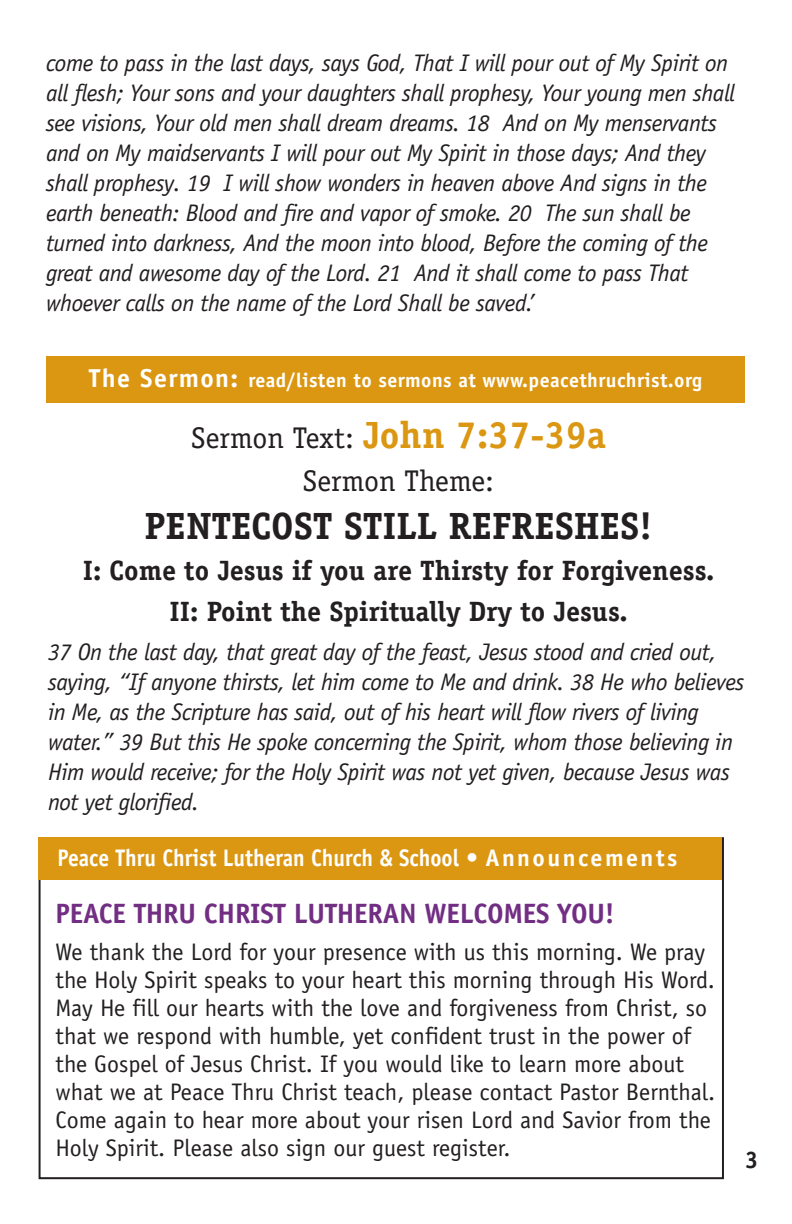
<style>
.page{position:relative;width:792px;height:1224px;background:#fff}
.page>*{position:absolute;margin:0;border:0;box-sizing:border-box;transform-origin:0 0}
.t1{font:700 38px "Officina Serif";color:#231f20}
.t2{font:700 38px "Officina Serif";color:#db9712}
.t3{font:30px "Officina Serif";color:#231f20}
.t4{font:700 28px "Officina Serif";color:#231f20}
.t5{font:700 28px "Officina Sans";letter-spacing:-.01em;color:#722e83}
.t6{font:italic 24px/30px "Officina Sans";letter-spacing:-.02em;color:#231f20}
.scriputr_reading_hea{font:24px/28px "Officina Sans";color:#231f20}
.t7{font:700 24px "Officina Sans";color:#fff;scale:.9 1}
.scriputr_reading_hea-2{font:700 24px "Officina Sans";color:#231f20}
.t8{font:700 20px "Officina Sans";letter-spacing:.02em;color:#fff}
.s1{font-size:26px}
.s2{font-weight:400;font-size:30px;color:#231f20}
</style>
<div class="page">
<div style="left:46px;top:356px;width:699px;height:46px;background:#db9712"></div>
<div style="left:39px;top:837px;width:683px;height:43px;background:#db9712"></div>
<p class="t6" style="left:46px;top:48px;width:691px">come to pass in the last days, says God, That I will pour out of My Spirit on all flesh; Your sons and your daughters shall prophesy, Your young men shall see visions, Your old men shall dream dreams. 18 And on My menservants and on My maidservants I will pour out My Spirit in those days; And they shall prophesy. 19 I will show wonders in heaven above And signs in the earth beneath: Blood and fire and vapor of smoke. 20 The sun shall be turned into darkness, And the moon into blood, Before the coming of the great and awesome day of the Lord. 21 And it shall come to pass That whoever calls on the name of the Lord Shall be saved.’</p>
<p class="t8" style="left:89px;top:368px;width:615px"><span class="s1">The Sermon:</span> read/listen to sermons at www.peacethruchrist.org</p>
<p class="t2" style="left:191px;top:411px;width:416px"><span class="s2">Sermon Text:</span> John 7:37-39a</p>
<p class="t3" style="left:303px;top:463px;width:193px">Sermon Theme:</p>
<p class="t1" style="left:144px;top:502px;width:510px">PENTECOST STILL REFRESHES!</p>
<p class="t4" style="left:83px;top:553px;width:630px">I: Come to Jesus if you are Thirsty for Forgiveness.</p>
<p class="t4" style="left:169px;top:594px;width:457px">II: Point the Spiritually Dry to Jesus.</p>
<p class="t6" style="left:48px;top:637px;width:698px">37 On the last day, that great day of the feast, Jesus stood and cried out, saying, “If anyone thirsts, let him come to Me and drink. 38 He who believes in Me, as the Scripture has said, out of his heart will flow rivers of living water.” 39 But this He spoke concerning the Spirit, whom those believing in Him would receive; for the Holy Spirit was not yet given, because Jesus was not yet glorified.</p>
<p class="t7" style="left:58px;top:843px;width:690px">Peace Thru Christ Lutheran Church &amp; School • Announcements</p>
<p class="t5" style="left:56px;top:896px;width:560px">PEACE THRU CHRIST LUTHERAN WELCOMES YOU!</p>
<p class="scriputr_reading_hea" style="left:56px;top:938px;width:661px">We thank the Lord for your presence with us this morning. We pray the Holy Spirit speaks to your heart this morning through His Word.<br>May He fill our hearts with the love and forgiveness from Christ, so that we respond with humble, yet confident trust in the power of the Gospel of Jesus Christ. If you would like to learn more about what we at Peace Thru Christ teach, please contact Pastor Bernthal.<br>Come again to hear more about your risen Lord and Savior from the Holy Spirit. Please also sign our guest register.</p>
<p class="scriputr_reading_hea-2" style="left:745px;top:1145px;width:15px">3</p>
</div>
